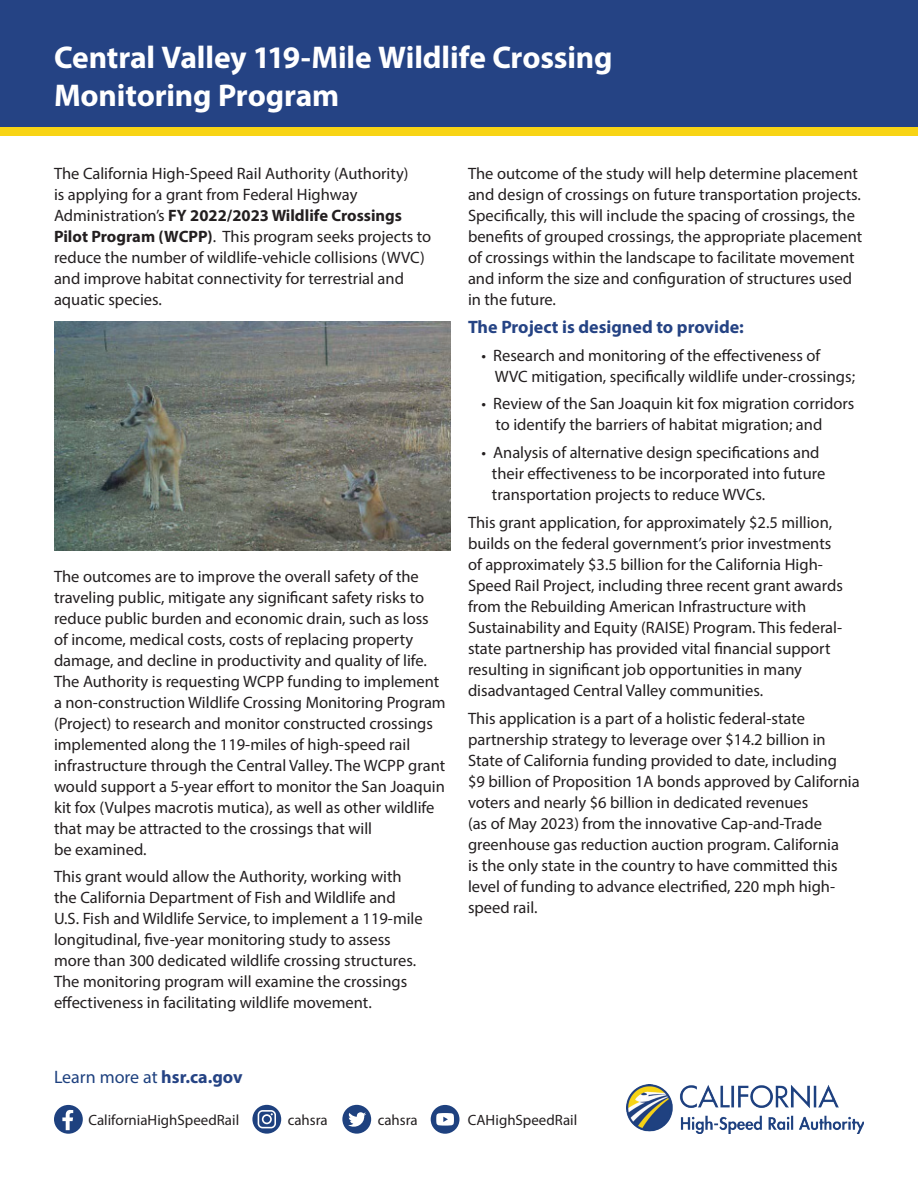
<style>
.page{position:relative;width:918px;height:1188px;background:#fff}
.page>*{position:absolute;margin:0;border:0;box-sizing:border-box;transform-origin:0 0}
.t1{font:700 31.5px/37.8px "Myriad Pro";letter-spacing:-.005em;color:#fff}
.t2{font:700 18px "Myriad Pro";color:#254384}
.t3{font:18px "Myriad Pro";color:#1e417f}
.t4{font:16.5px/21px "Myriad Pro";color:#231f20}
.t5{font:14.85px "Myriad Pro";color:#231f20}
.s1{font-weight:700}
.s2{font-weight:700;color:#254384}
</style>
<div class="page">
<div style="left:0;top:0;width:918px;height:134px;background:#254384"></div>
<div style="left:0;top:127px;width:918px;height:8px;background:#f8d415"></div>
<img style="left:54px;top:321px;width:396px;height:229px">
<svg style="left:54px;top:1105px;width:29px;height:29px"></svg>
<svg style="left:252px;top:1105px;width:29px;height:29px"></svg>
<svg style="left:342px;top:1105px;width:29px;height:29px"></svg>
<svg style="left:431px;top:1105px;width:29px;height:29px"></svg>
<img style="left:626px;top:1085px;width:238px;height:49px">
<h1 class="t1" style="left:54px;top:38px;width:560px">Central Valley 119-Mile Wildlife Crossing<br>Monitoring Program</h1>
<p class="t4" style="left:54px;top:162px;width:379px">The California High-Speed Rail Authority (Authority)<br>is applying for a grant from Federal Highway Administration’s <span class="s1">FY 2022/2023 Wildlife Crossings Pilot Program (WCPP)</span>. This program seeks projects to reduce the number of wildlife-vehicle collisions (WVC) and improve habitat connectivity for terrestrial and aquatic species.</p>
<p class="t4" style="left:54px;top:565px;width:393px">The outcomes are to improve the overall safety of the traveling public, mitigate any signifcant safety risks to reduce public burden and economic drain, such as loss of income, medical costs, costs of replacing property damage, and decline in productivity and quality of life.<br>The Authority is requesting WCPP funding to implement a non-construction Wildlife Crossing Monitoring Program (Project) to research and monitor constructed crossings implemented along the 119-miles of high-speed rail infrastructure through the Central Valley. The WCPP grant would support a 5-year efort to monitor the San Joaquin kit fox (Vulpes macrotis mutica), as well as other wildlife that may be attracted to the crossings that will<br>be examined.</p>
<p class="t4" style="left:54px;top:866px;width:349px">This grant would allow the Authority, working with the California Department of Fish and Wildlife and</p>
<p class="t4" style="left:54px;top:908px;width:370px">U.S. Fish and Wildlife Service, to implement a 119-mile longitudinal, fve-year monitoring study to assess more than 300 dedicated wildlife crossing structures.<br>The monitoring program will examine the crossings efectiveness in facilitating wildlife movement.</p>
<p class="t4" style="left:468px;top:162px;width:396px">The outcome of the study will help determine placement and design of crossings on future transportation projects.<br>Specifcally, this will include the spacing of crossings, the benefts of grouped crossings, the appropriate placement of crossings within the landscape to facilitate movement and inform the size and confguration of structures used in the future.</p>
<h2 class="t2" style="left:468px;top:315px;width:278px">The Project is designed to provide:</h2>
<p class="t4" style="left:495px;top:344px;width:362px;text-indent:-13px">• Research and monitoring of the efectiveness of<br>WVC mitigation, specifcally wildlife under-crossings;</p>
<p class="t4" style="left:495px;top:393px;width:360px;text-indent:-14px">• Review of the San Joaquin kit fox migration corridors to identify the barriers of habitat migration; and</p>
<p class="t4" style="left:492px;top:442px;width:335px;text-indent:-10px">• Analysis of alternative design specifcations and their efectiveness to be incorporated into future transportation projects to reduce WVCs.</p>
<p class="t4" style="left:468px;top:512px;width:376px">This grant application, for approximately $2.5 million, builds on the federal government’s prior investments of approximately $3.5 billion for the California High-Speed Rail Project, including three recent grant awards from the Rebuilding American Infrastructure with Sustainability and Equity (RAISE) Program. This federal&shy;state partnership has provided vital fnancial support resulting in signifcant job opportunities in many disadvantaged Central Valley communities.</p>
<p class="t4" style="left:468px;top:707px;width:393px">This application is a part of a holistic federal-state partnership strategy to leverage over $14.2 billion in State of California funding provided to date, including<br>$9 billion of Proposition 1A bonds approved by California voters and nearly $6 billion in dedicated revenues<br>(as of May 2023) from the innovative Cap-and-Trade greenhouse gas reduction auction program. California<br>is the only state in the country to have committed this level of funding to advance electrifed, 220 mph high&shy;speed rail.</p>
<p class="t3" style="left:54px;top:1066px;width:190px">Learn more at <span class="s2">hsr.ca.gov</span></p>
<p class="t5" style="left:89px;top:1110px;width:152px">CaliforniaHighSpeedRail</p>
<p class="t5" style="left:288px;top:1111px;width:42px">cahsra</p>
<p class="t5" style="left:378px;top:1111px;width:42px">cahsra</p>
<p class="t5" style="left:468px;top:1111px;width:111px">CAHighSpeedRail</p>
</div>
